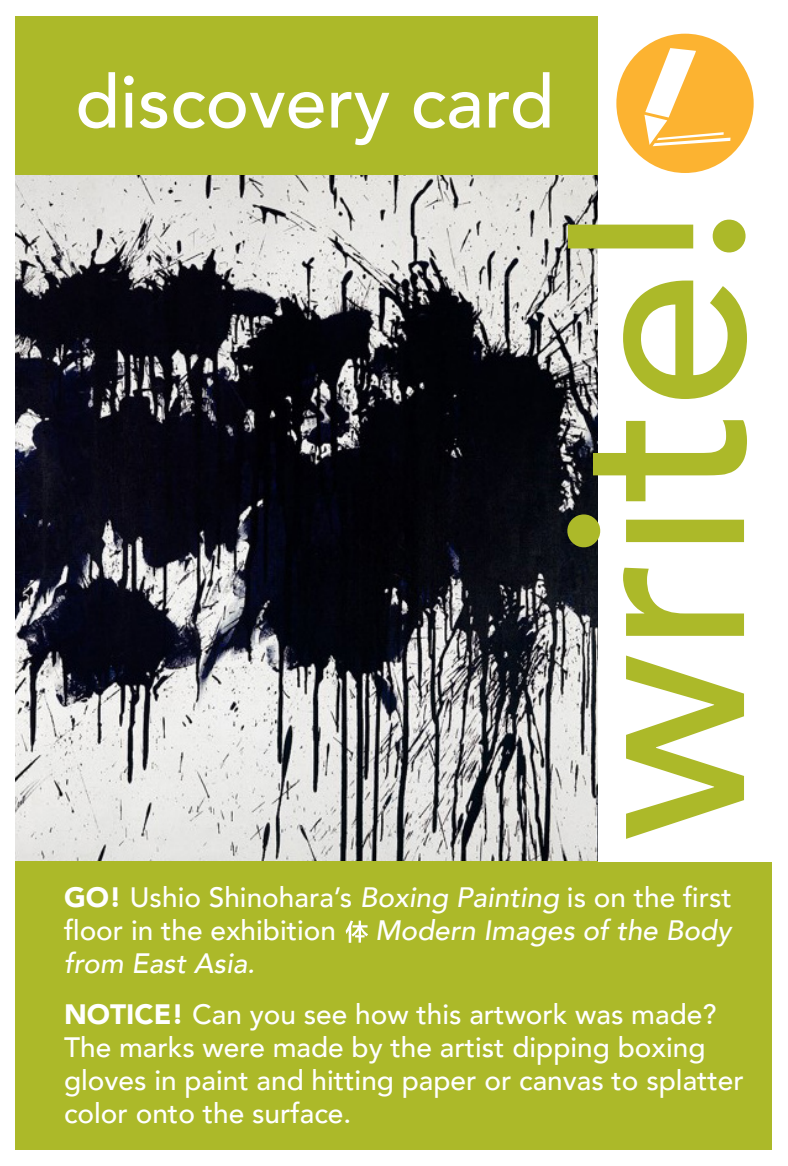
<style>
.page{position:relative;width:788px;height:1166px;background:#fff}
.page>*{position:absolute;margin:0;border:0;box-sizing:border-box;transform-origin:0 0}
.t1{font:500 248.67px "Avenir";color:#acb929}
.t2{font:500 73.15px "Avenir";color:#fff}
.t3{font:500 28px/33.2px "Avenir";color:#fff}
.t4{font:italic 500 28px "Avenir";color:#fff}
.s1{font-weight:900}
.s2{font-style:italic}
</style>
<div class="page">
<img style="left:16px;top:174px;width:581px;height:687px">
<div style="left:16px;top:16px;width:581px;height:158px;background:#acb929"></div>
<div style="left:16px;top:861px;width:756px;height:289px;background:#acb929"></div>
<div style="left:616px;top:34px;width:137px;height:139px;background:#fcb331;border-radius:50%"></div>
<svg style="left:644px;top:48px;width:86px;height:98px"></svg>
<svg style="left:345px;top:920px;width:23px;height:22px"></svg>
<p class="t2" style="left:75px;top:39px;width:480px">discovery card</p>
<p class="t1" style="left:442px;top:841px;width:641px;rotate:-90deg">write!</p>
<p class="t3" style="left:64px;top:878px;width:669px"><span class="s1">GO!</span> Ushio Shinohara’s <span class="s2">Boxing Painting</span> is on the first floor in the exhibition</p>
<p class="t4" style="left:375px;top:913px;width:357px">Modern Images of the Body</p>
<p class="t4" style="left:64px;top:946px;width:192px">from East Asia.</p>
<p class="t3" style="left:64px;top:995px;width:681px"><span class="s1">NOTICE!</span> Can you see how this artwork was made?<br>The marks were made by the artist dipping boxing gloves in paint and hitting paper or canvas to splatter color onto the surface.</p>
</div>
